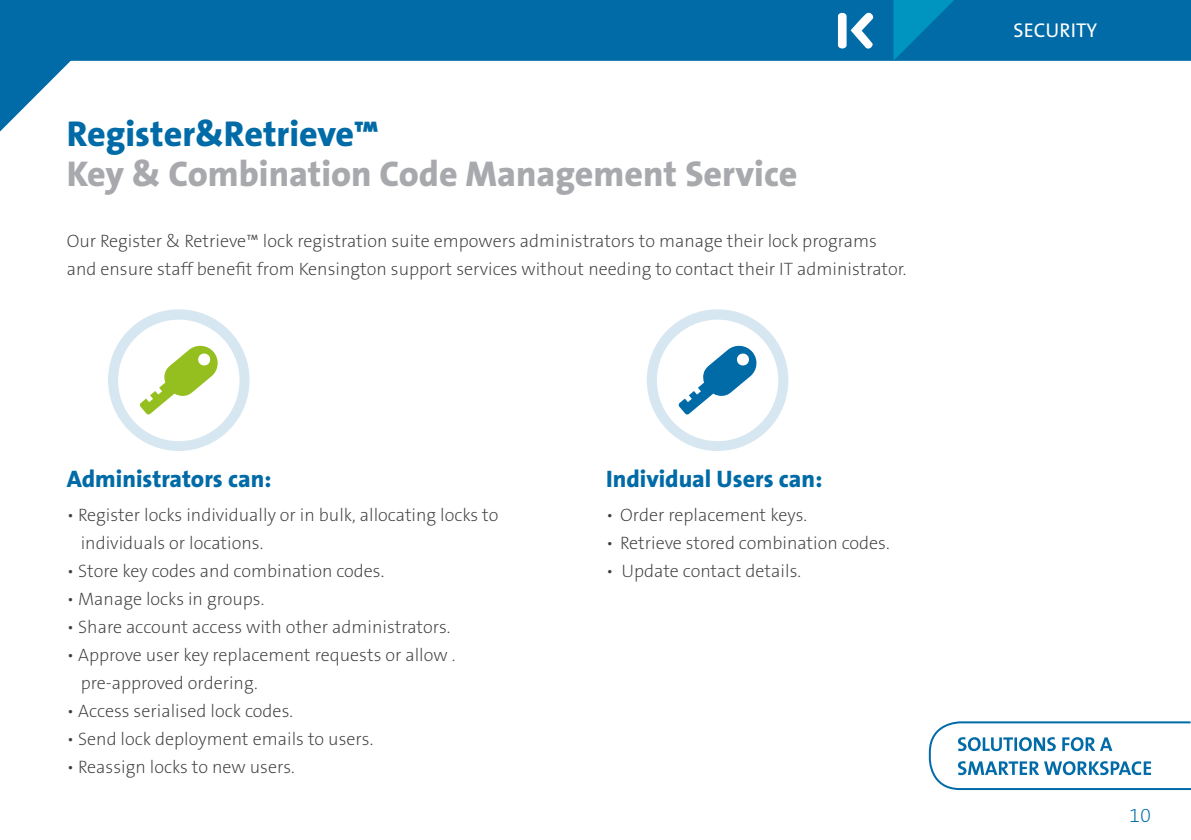
<style>
.page{position:relative;width:1191px;height:840px;background:#fff}
.page>*{position:absolute;margin:0;border:0;box-sizing:border-box;transform-origin:0 0}
.Headline{font:36px/40px "The Sans KENSINGTON8 XB";color:#a8a9ad}
.graphic_headline{font:24px "The Sans KENSINGTON8 XB";color:#006ba7}
.t1{font:20px "The Sans KENSINGTON5 Rg";color:#fff}
.t2{font:20px "The Sans KENSINGTON2 XL";color:#006ba7}
.body_text{font:18px/28px "The Sans KENSINGTON2 XL";color:#3e3e3f}
.s1{color:#006ba7}
</style>
<div class="page">
<svg style="left:928px;top:721px;width:263px;height:69px"></svg>
<div style="left:72px;top:0;width:1119px;height:61px;background:#006ba7"></div>
<svg style="left:850px;top:10px;width:25px;height:41px"></svg>
<div style="left:838px;top:13px;width:8px;height:35px;background:#fff;border-radius:4px"></div>
<svg style="left:0;top:0;width:72px;height:131px"></svg>
<svg style="left:893px;top:0;width:64px;height:61px;background:#007fb3"></svg>
<div style="left:108px;top:309px;width:141px;height:141px;background:#d6e7f2;border-radius:50%"></div>
<div style="left:118px;top:319px;width:121px;height:122px;background:#fff;border-radius:50%"></div>
<div style="left:647px;top:309px;width:141px;height:141px;background:#d6e7f2;border-radius:50%"></div>
<div style="left:657px;top:319px;width:121px;height:122px;background:#fff;border-radius:50%"></div>
<svg style="left:140px;top:345px;width:78px;height:69px"></svg>
<svg style="left:678px;top:345px;width:79px;height:69px"></svg>
<p class="Headline" style="left:67px;top:114px;width:732px"><span class="s1">Register&amp;Retrieve™<br></span>Key &amp; Combination Code Management Service</p>
<p class="body_text" style="left:67px;top:228px;width:841px">Our Register &amp; Retrieve™ lock registration suite empowers administrators to manage their lock programs and ensure staff benefit from Kensington support services without needing to contact their IT administrator.</p>
<p class="graphic_headline" style="left:67px;top:465px;width:206px">Administrators can:</p>
<p class="body_text" style="left:81px;top:501px;width:419px;text-indent:-14px">• Register locks individually or in bulk, allocating locks to individuals or locations.</p>
<p class="body_text" style="left:67px;top:557px;width:319px">• Store key codes and combination codes.</p>
<p class="body_text" style="left:67px;top:585px;width:199px">• Manage locks in groups.</p>
<p class="body_text" style="left:67px;top:613px;width:385px">• Share account access with other administrators.</p>
<p class="body_text" style="left:81px;top:641px;width:376px;text-indent:-14px">• Approve user key replacement requests or allow . pre-approved ordering.</p>
<p class="body_text" style="left:67px;top:697px;width:228px">• Access serialised lock codes.</p>
<p class="body_text" style="left:67px;top:725px;width:308px">• Send lock deployment emails to users.</p>
<p class="body_text" style="left:67px;top:753px;width:230px">• Reassign locks to new users.</p>
<p class="graphic_headline" style="left:606px;top:465px;width:218px">Individual Users can:</p>
<p class="body_text" style="left:606px;top:501px;width:202px">• Order replacement keys.</p>
<p class="body_text" style="left:606px;top:529px;width:285px">• Retrieve stored combination codes.</p>
<p class="body_text" style="left:606px;top:557px;width:196px">• Update contact details.</p>
<p class="t1" style="left:1013px;top:19px;width:85px">SECURITY</p>
<p class="t2" style="left:1129px;top:804px;width:23px">10</p>
</div>
